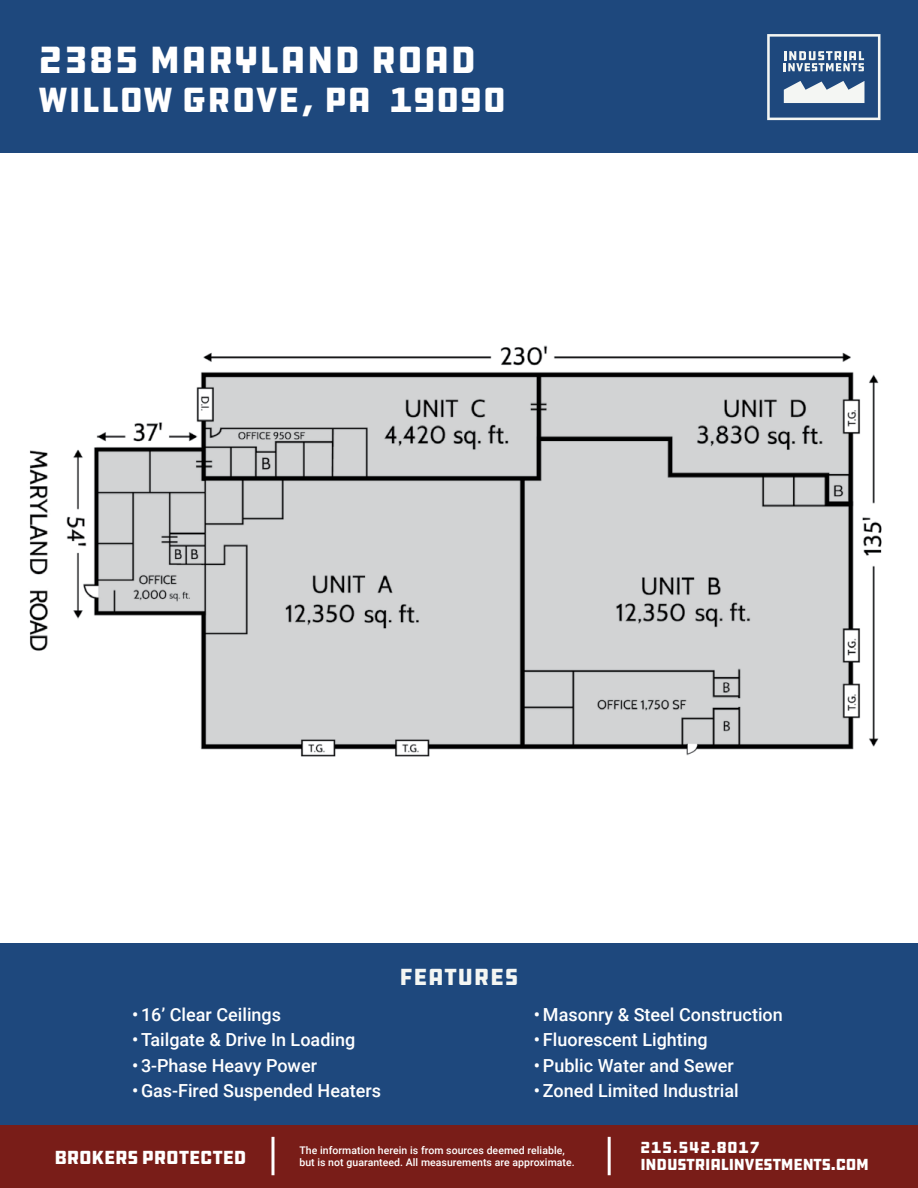
<style>
.page{position:relative;width:918px;height:1188px;background:#fff}
.page>*{position:absolute;margin:0;border:0;box-sizing:border-box;transform-origin:0 0}
.t1{font:39px "DDC Hardware";color:#fff}
.t2{font:36px "DDC Hardware";color:#fff}
.t3{font:24px "DDC Hardware";color:#f4f6f3}
.t4{font:19.5px "DDC Hardware";letter-spacing:-.04em;color:#fff}
.t5{font:500 18px "Roboto";color:#fff}
.t6{font:16.5px/17.1px "DDC Hardware";letter-spacing:-.05em;color:#fff}
.t7{font:500 10.5px/12.6px "Roboto";letter-spacing:.005em;color:#fff}
</style>
<div class="page">
<div style="left:0;top:1125px;width:918px;height:63px;background:#791d18"></div>
<div style="left:0;top:943px;width:918px;height:182px;background:#1e487d"></div>
<hr style="left:608px;top:1137px;width:3px;height:38px;background:#fff">
<hr style="left:271px;top:1137px;width:3px;height:38px;background:#fff">
<div style="left:0;top:0;width:918px;height:153px;background:#1e487d"></div>
<svg style="left:767px;top:34px;width:113px;height:86px"></svg>
<img style="left:29px;top:345px;width:853px;height:412px">
<h1 class="t1" style="left:38px;top:35px;width:440px">2385 MARYLAND ROAD</h1>
<h2 class="t2" style="left:38px;top:77px;width:470px">WILLOW GROVE, PA 19090</h2>
<p class="t5" style="left:132px;top:1002px;width:151px">• 16’ Clear Ceilings</p>
<p class="t5" style="left:132px;top:1027px;width:225px">•Tailgate &amp; Drive In Loading</p>
<p class="t5" style="left:132px;top:1053px;width:187px">• 3-Phase Heavy Power</p>
<p class="t5" style="left:132px;top:1078px;width:251px">•Gas-Fired Suspended Heaters</p>
<h3 class="t3" style="left:399px;top:962px;width:121px">FEATURES</h3>
<p class="t5" style="left:534px;top:1002px;width:250px">• Masonry &amp; Steel Construction</p>
<p class="t5" style="left:534px;top:1027px;width:175px">• Fluorescent Lighting</p>
<p class="t5" style="left:534px;top:1053px;width:201px">•Public Water and Sewer</p>
<p class="t5" style="left:534px;top:1078px;width:206px">• Zoned Limited Industrial</p>
<p class="t4" style="left:54px;top:1145px;width:194px">BROKERS PROTECTED</p>
<p class="t6" style="left:640px;top:1139px;width:231px">215.542.8017<br>INDUSTRIALINVESTMENTS.COM</p>
<p class="t7" style="left:299px;top:1143px;width:277px">The information herein is from sources deemed reliable, but is not guaranteed. All measurements are approximate.</p>
</div>
